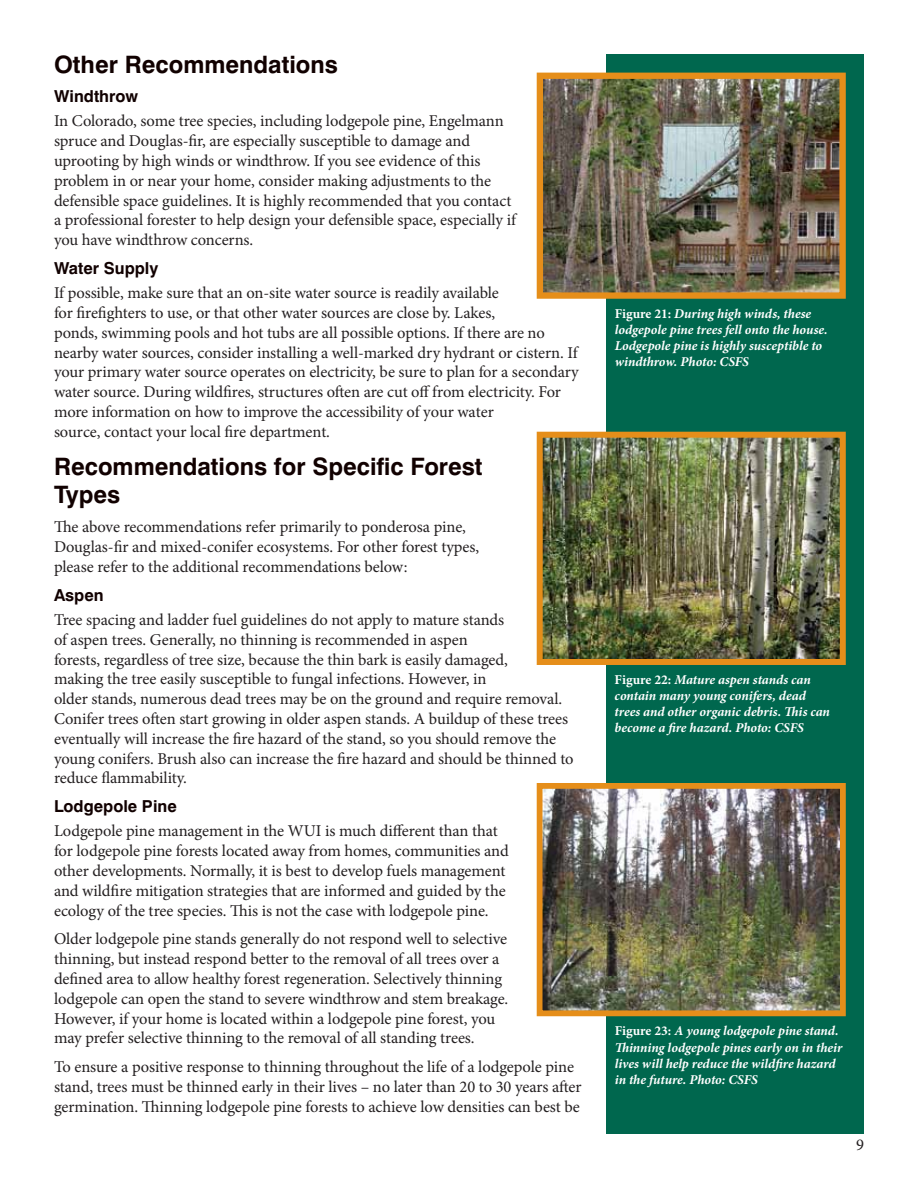
<style>
.page{position:relative;width:918px;height:1188px;background:#fff}
.page>*{position:absolute;margin:0;border:0;box-sizing:border-box;transform-origin:0 0}
.t1{font:700 24px/28.8px "Swiss 721 BT";color:#110100}
.t2{font:16.5px/19.8px "Minion Pro";letter-spacing:-.005em;color:#231f20}
.t3{font:700 16.5px "Swiss 721 BT";color:#110100}
.t4{font:italic 700 13.5px/16.2px "Minion Pro";letter-spacing:-.005em;color:#fff}
.s1{font-style:normal}
</style>
<div class="page">
<div style="left:606px;top:54px;width:258px;height:1080px;background:#00674e"></div>
<img style="left:544px;top:439px;width:295px;height:219px">
<div style="left:537px;top:432px;width:309px;height:233px;border:6px solid #e58e1a"></div>
<img style="left:544px;top:790px;width:295px;height:219px">
<div style="left:537px;top:783px;width:309px;height:233px;border:6px solid #e58e1a"></div>
<img style="left:544px;top:80px;width:295px;height:212px">
<div style="left:537px;top:73px;width:309px;height:226px;border:6px solid #e58e1a"></div>
<h1 class="t1" style="left:54px;top:50px;width:285px">Other Recommendations</h1>
<p class="t3" style="left:54px;top:86px;width:86px">Windthrow</p>
<p class="t2" style="left:54px;top:111px;width:463px">In Colorado, some tree species, including lodgepole pine, Engelmann spruce and Douglas-fir, are especially susceptible to damage and uprooting by high winds or windthrow. If you see evidence of this problem in or near your home, consider making adjustments to the defensible space guidelines. It is highly recommended that you contact a professional forester to help design your defensible space, especially if you have windthrow concerns.</p>
<p class="t3" style="left:54px;top:258px;width:106px">Water Supply</p>
<p class="t2" style="left:54px;top:283px;width:526px">If possible, make sure that an on-site water source is readily available<br>for firefighters to use, or that other water sources are close by. Lakes,<br>ponds, swimming pools and hot tubs are all possible options. If there are no nearby water sources, consider installing a well-marked dry hydrant or cistern. If your primary water source operates on electricity, be sure to plan for a secondary water source. During wildfires, structures often are cut off from electricity. For more information on how to improve the accessibility of your water<br>source, contact your local fire department.</p>
<h1 class="t1" style="left:54px;top:452px;width:430px">Recommendations for Specific Forest<br>Types</h1>
<p class="t2" style="left:54px;top:517px;width:427px">The above recommendations refer primarily to ponderosa pine,<br>Douglas-fir and mixed-conifer ecosystems. For other forest types, please refer to the additional recommendations below:</p>
<p class="t3" style="left:54px;top:585px;width:51px">Aspen</p>
<p class="t2" style="left:54px;top:610px;width:521px">Tree spacing and ladder fuel guidelines do not apply to mature stands<br>of aspen trees. Generally, no thinning is recommended in aspen<br>forests, regardless of tree size, because the thin bark is easily damaged,<br>making the tree easily susceptible to fungal infections. However, in<br>older stands, numerous dead trees may be on the ground and require removal.<br>Conifer trees often start growing in older aspen stands. A buildup of these trees eventually will increase the fire hazard of the stand, so you should remove the young conifers. Brush also can increase the fire hazard and should be thinned to reduce flammability.</p>
<p class="t3" style="left:54px;top:796px;width:124px">Lodgepole Pine</p>
<p class="t2" style="left:54px;top:821px;width:456px">Lodgepole pine management in the WUI is much different than that for lodgepole pine forests located away from homes, communities and other developments. Normally, it is best to develop fuels management and wildfire mitigation strategies that are informed and guided by the ecology of the tree species. This is not the case with lodgepole pine.</p>
<p class="t2" style="left:54px;top:929px;width:456px">Older lodgepole pine stands generally do not respond well to selective thinning, but instead respond better to the removal of all trees over a defined area to allow healthy forest regeneration. Selectively thinning lodgepole can open the stand to severe windthrow and stem breakage.<br>However, if your home is located within a lodgepole pine forest, you may prefer selective thinning to the removal of all standing trees.</p>
<p class="t2" style="left:54px;top:1057px;width:529px">To ensure a positive response to thinning throughout the life of a lodgepole pine stand, trees must be thinned early in their lives – no later than 20 to 30 years after germination. Thinning lodgepole pine forests to achieve low densities can best be</p>
<p class="t4" style="left:615px;top:305px;width:215px"><span class="s1">Figure 21:</span> During high winds, these lodgepole pine trees fell onto the house.<br>Lodgepole pine is highly susceptible to windthrow. Photo: CSFS</p>
<p class="t4" style="left:615px;top:671px;width:217px"><span class="s1">Figure 22:</span> Mature aspen stands can contain many young conifers, dead trees and other organic debris. This can become a fire hazard. Photo: CSFS</p>
<p class="t4" style="left:615px;top:1023px;width:229px"><span class="s1">Figure 23:</span> A young lodgepole pine stand.<br>Thinning lodgepole pines early on in their lives will help reduce the wildfire hazard in the future. Photo: CSFS</p>
<p class="t2" style="left:856px;top:1135px;width:9px">9</p>
</div>
